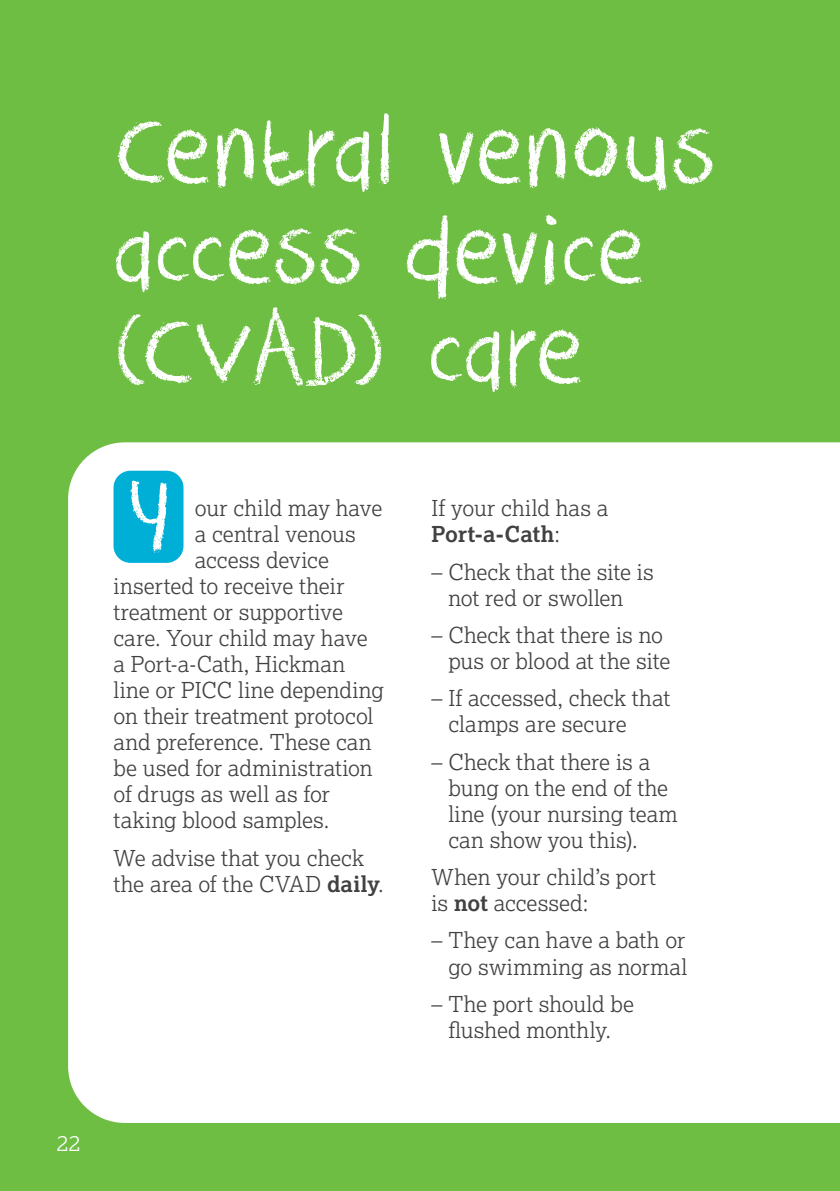
<style>
.page{position:relative;width:840px;height:1191px;background:#fff}
.page>*{position:absolute;margin:0;border:0;box-sizing:border-box;transform-origin:0 0}
.Headings__new_TOC{font:112px/100px "Crayon Crumble";color:#fff}
.Lexia_body{font:300 22px/26px "Lexia";color:#414042}
.t1{font:300 22px "Lexia";color:#fff}
.s1{font-weight:700}
</style>
<div class="page">
<div style="left:0;top:0;width:839px;height:1191px;background:#6fbe44"></div>
<div style="left:68px;top:442px;width:771px;height:681px;background:#fff"></div>
<div style="left:113px;top:471px;width:70px;height:92px;background:#00afd6;border-radius:17px"></div>
<svg style="left:130px;top:481px;width:37px;height:72px"></svg>
<p class="Headings__new_TOC" style="left:113px;top:105px;width:603px">Central venous access device (CVAD) care</p>
<p class="Lexia_body" style="left:195px;top:495px;width:189px">our child may have</p>
<p class="Lexia_body" style="left:195px;top:521px;width:162px">a central venous</p>
<p class="Lexia_body" style="left:195px;top:547px;width:135px">access device</p>
<p class="Lexia_body" style="left:113px;top:573px;width:232px">inserted to receive their</p>
<p class="Lexia_body" style="left:113px;top:599px;width:231px">treatment or supportive</p>
<p class="Lexia_body" style="left:113px;top:625px;width:255px">care. Your child may have</p>
<p class="Lexia_body" style="left:113px;top:651px;width:233px">a Port-a-Cath, Hickman</p>
<p class="Lexia_body" style="left:113px;top:677px;width:272px">line or PICC line depending</p>
<p class="Lexia_body" style="left:113px;top:703px;width:261px">on their treatment protocol</p>
<p class="Lexia_body" style="left:113px;top:729px;width:259px">and preference. These can</p>
<p class="Lexia_body" style="left:113px;top:755px;width:260px">be used for administration</p>
<p class="Lexia_body" style="left:113px;top:781px;width:218px">of drugs as well as for</p>
<p class="Lexia_body" style="left:113px;top:807px;width:217px">taking blood samples.</p>
<p class="Lexia_body" style="left:113px;top:844px;width:272px">We advise that you check the area of the CVAD <span class="s1">daily</span>.</p>
<p class="t1" style="left:57px;top:1129px;width:26px">22</p>
<p class="Lexia_body" style="left:431px;top:495px;width:178px">If your child has a<br><span class="s1">Port-a-Cath</span>:</p>
<p class="Lexia_body" style="left:448px;top:558px;width:207px;text-indent:-17px">– Check that the site is not red or swollen</p>
<p class="Lexia_body" style="left:448px;top:621px;width:223px;text-indent:-17px">– Check that there is no pus or blood at the site</p>
<p class="Lexia_body" style="left:448px;top:685px;width:223px;text-indent:-17px">– If accessed, check that clamps are secure</p>
<p class="Lexia_body" style="left:448px;top:748px;width:230px;text-indent:-17px">– Check that there is a bung on the end of the line (your nursing team can show you this).</p>
<p class="Lexia_body" style="left:431px;top:863px;width:226px">When your child’s port is <span class="s1">not</span> accessed:</p>
<p class="Lexia_body" style="left:431px;top:927px;width:257px;text-align:right">– They can have a bath or go swimming as normal</p>
<p class="Lexia_body" style="left:431px;top:990px;width:204px;text-align:center">– The port should be flushed monthly.</p>
</div>
